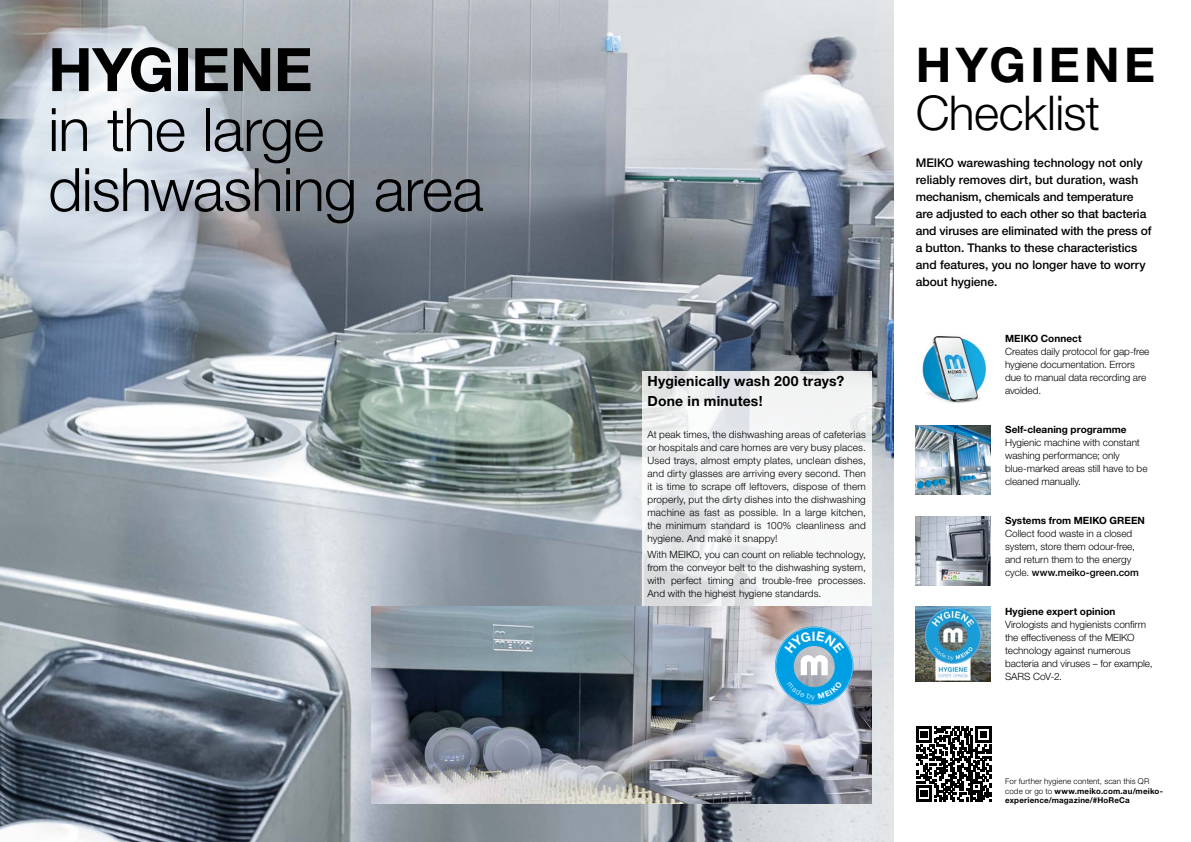
<style>
.page{position:relative;width:1191px;height:842px;background:#fff}
.page>*{position:absolute;margin:0;border:0;box-sizing:border-box;transform-origin:0 0}
.t1{font:300 60px/60px "Helvetica Neue LTW1 G";letter-spacing:-.015em;color:#000}
.t2{font:700 60px "Helvetica Neue LTW1 G";letter-spacing:-.005em;color:#000}
.t3{font:300 48px "Helvetica Neue LTW1 G";letter-spacing:-.01em;color:#000}
.t4{font:700 48px "Helvetica Neue LTW1 G";letter-spacing:.09em;color:#000}
.t5{font:700 14px/19.8px "Helvetica Neue LTW1 G";letter-spacing:.015em;color:#000}
.t6{font:500 12px/17px "Helvetica Neue LTW1 G";letter-spacing:-.005em;color:#000}
.t7{font:300 10px/13px "Helvetica Neue LTW1 G";letter-spacing:-.005em;color:#000}
.t8{font:700 10px "Helvetica Neue LTW1 G";letter-spacing:.005em;color:#000}
.t9{font:700 8px/9.6px "Helvetica Neue LTW1 G";letter-spacing:.02em;color:#000}
.s1{font-weight:500}
.s2{font-weight:300}
</style>
<div class="page">
<img style="left:0;top:0;width:893px;height:842px">
<svg style="left:642px;top:371px;width:229px;height:236px;fill:#f3f4f5"></svg>
<img style="left:371px;top:607px;width:500px;height:197px">
<img style="left:922px;top:335px;width:65px;height:68px">
<img style="left:915px;top:516px;width:75px;height:69px">
<img style="left:915px;top:607px;width:75px;height:74px">
<img style="left:915px;top:425px;width:75px;height:69px">
<svg style="left:916px;top:726px;width:75px;height:76px"></svg>
<svg style="left:775px;top:627px;width:78px;height:78px;background:#58b2da"></svg>
<h1 class="t2" style="left:48px;top:33px;width:266px">HYGIENE</h1>
<h1 class="t1" style="left:48px;top:99px;width:437px">in the large dishwashing area</h1>
<h3 class="t5" style="left:647px;top:371px;width:198px">Hygienically wash 200 trays?<br>Done in minutes!</h3>
<p class="t7" style="left:647px;top:428px;width:220px;text-align:justify">At peak times, the dishwashing areas of cafeterias or hospitals and care homes are very busy places.<br>Used trays, almost empty plates, unclean dishes, and dirty glasses are arriving every second. Then it is time to scrape off leftovers, dispose of them properly, put the dirty dishes into the dishwashing machine as fast as possible. In a large kitchen, the minimum standard is 100% cleanliness and hygiene. And make it snappy!</p>
<p class="t7" style="left:647px;top:548px;width:220px;text-align:justify">With MEIKO, you can count on reliable technology, from the conveyor belt to the dishwashing system, with perfect timing and trouble-free processes.<br>And with the highest hygiene standards.</p>
<h2 class="t4" style="left:915px;top:36px;width:241px">HYGIENE</h2>
<h2 class="t3" style="left:915px;top:84px;width:186px">Checklist</h2>
<p class="t6" style="left:915px;top:155px;width:237px">MEIKO warewashing technology not only reliably removes dirt, but duration, wash mechanism, chemicals and temperature are adjusted to each other so that bacteria and viruses are eliminated with the press of a button. Thanks to these characteristics and features, you no longer have to worry about hygiene.</p>
<p class="t8" style="left:1005px;top:332px;width:78px">MEIKO Connect</p>
<p class="t7" style="left:1005px;top:345px;width:146px">Creates daily protocol for gap-free hygiene documentation. Errors due to manual data recording are avoided.</p>
<p class="t8" style="left:1005px;top:423px;width:123px">Self-cleaning programme</p>
<p class="t7" style="left:1005px;top:436px;width:144px">Hygienic machine with constant washing performance; only blue-marked areas still have to be cleaned manually.</p>
<p class="t8" style="left:1005px;top:514px;width:141px">Systems from MEIKO GREEN</p>
<p class="t7" style="left:1005px;top:527px;width:135px">Collect food waste in a closed system, store them odour-free, and return them to the energy cycle. <span class="s1">www.meiko-green.com</span></p>
<p class="t8" style="left:1005px;top:605px;width:112px">Hygiene expert opinion</p>
<p class="t7" style="left:1005px;top:618px;width:149px">Virologists and hygienists confirm the effectiveness of the MEIKO technology against numerous bacteria and viruses – for example,<br>SARS CoV-2.</p>
<p class="t9" style="left:1005px;top:776px;width:159px"><span class="s2">For further hygiene content, scan this QR code or go to</span> www.meiko.com.au/meiko&shy;experience/magazine/#HoReCa</p>
</div>
